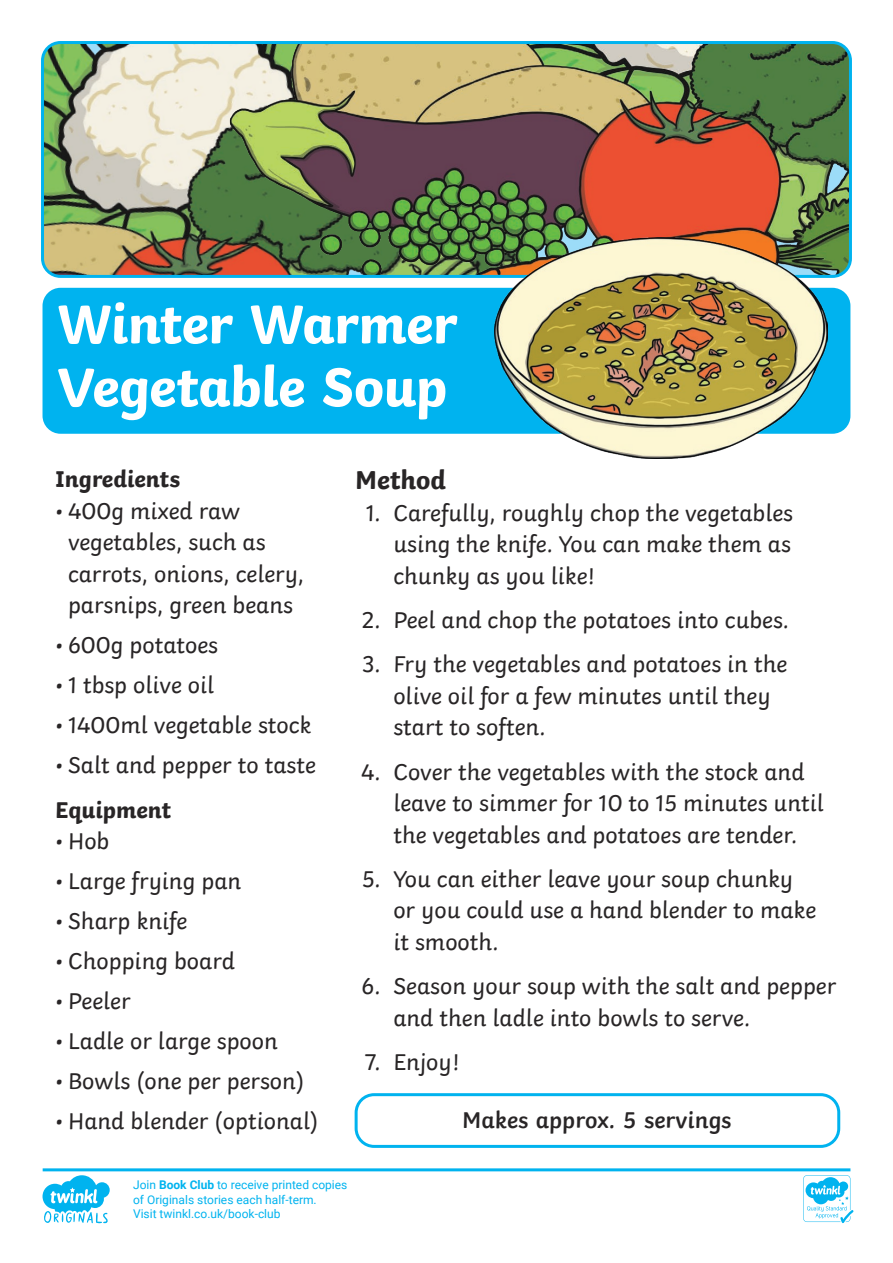
<style>
.page{position:relative;width:893px;height:1263px;background:#fff}
.page>*{position:absolute;margin:0;border:0;box-sizing:border-box;transform-origin:0 0}
.Heading_1{font:700 57px/63px "Twinkl";letter-spacing:-.01em;color:#fff}
.Heading_2{font:700 27px "Twinkl";color:#282526}
.t1{font:24px/31.5px "Twinkl";color:#282526}
.Heading_4{font:600 24px "Twinkl";color:#282526}
.Heading_3{font:700 24px "Twinkl";color:#282526}
.t2{font:12px/14.4px "Roboto";color:#00b3ef}
.s1{font-weight:700}
</style>
<div class="page">
<div style="left:43px;top:288px;width:807px;height:146px;background:#00b3ef;border-radius:18px"></div>
<img style="left:45px;top:45px;width:185px;height:229px">
<img style="left:230px;top:45px;width:618px;height:229px">
<div style="left:41px;top:41px;width:811px;height:237px;border:3px solid #00b3ef;border-radius:18px"></div>
<div style="left:355px;top:1093px;width:485px;height:55px;border:3px solid #00b3ef;border-radius:18px"></div>
<img style="left:494px;top:238px;width:333px;height:221px">
<svg style="left:43px;top:1168px;width:810px;height:56px"></svg>
<p class="Heading_1" style="left:57px;top:286px;width:402px">Winter Warmer<br>Vegetable Soup</p>
<p class="Heading_3" style="left:55px;top:459px;width:126px">Ingredients</p>
<p class="t1" style="left:68px;top:493px;width:238px;text-indent:-13px">• 400g mixed raw vegetables, such as carrots, onions, celery, parsnips, green beans</p>
<p class="t1" style="left:55px;top:627px;width:164px">• 600g potatoes</p>
<p class="t1" style="left:55px;top:667px;width:160px">• 1 tbsp olive oil</p>
<p class="t1" style="left:55px;top:707px;width:258px">• 1400ml vegetable stock</p>
<p class="t1" style="left:55px;top:747px;width:262px">• Salt and pepper to taste</p>
<p class="Heading_3" style="left:55px;top:790px;width:117px">Equipment</p>
<p class="t1" style="left:55px;top:823px;width:56px">• Hob</p>
<p class="t1" style="left:55px;top:863px;width:188px">• Large frying pan</p>
<p class="t1" style="left:55px;top:903px;width:133px">• Sharp knife</p>
<p class="t1" style="left:55px;top:943px;width:181px">• Chopping board</p>
<p class="t1" style="left:55px;top:983px;width:77px">• Peeler</p>
<p class="t1" style="left:55px;top:1023px;width:224px">• Ladle or large spoon</p>
<p class="t1" style="left:55px;top:1063px;width:251px">• Bowls (one per person)</p>
<p class="t1" style="left:55px;top:1103px;width:265px">• Hand blender (optional)</p>
<p class="Heading_2" style="left:355px;top:458px;width:93px">Method</p>
<p class="t1" style="left:393px;top:495px;width:401px;text-align:justify;text-indent:-28px">1. Carefully, roughly chop the vegetables using the knife. You can make them as chunky as you like!</p>
<p class="t1" style="left:362px;top:602px;width:429px">2. Peel and chop the potatoes into cubes.</p>
<p class="t1" style="left:393px;top:646px;width:395px;text-indent:-31px">3. Fry the vegetables and potatoes in the olive oil for a few minutes until they start to soften.</p>
<p class="t1" style="left:393px;top:753px;width:432px;text-indent:-32px">4. Cover the vegetables with the stock and leave to simmer for 10 to 15 minutes until the vegetables and potatoes are tender.</p>
<p class="t1" style="left:393px;top:861px;width:424px;text-indent:-31px">5. You can either leave your soup chunky or you could use a hand blender to make it smooth.</p>
<p class="t1" style="left:393px;top:968px;width:444px;text-indent:-32px">6. Season your soup with the salt and pepper and then ladle into bowls to serve.</p>
<p class="t1" style="left:365px;top:1044px;width:97px">7. Enjoy!</p>
<p class="Heading_4" style="left:462px;top:1101px;width:271px">Makes approx. 5 servings</p>
<p class="t2" style="left:133px;top:1177px;width:216px">Join <span class="s1">Book Club</span> to receive printed copies of Originals stories each half-term.<br>Visit twinkl.co.uk/book-club</p>
</div>
